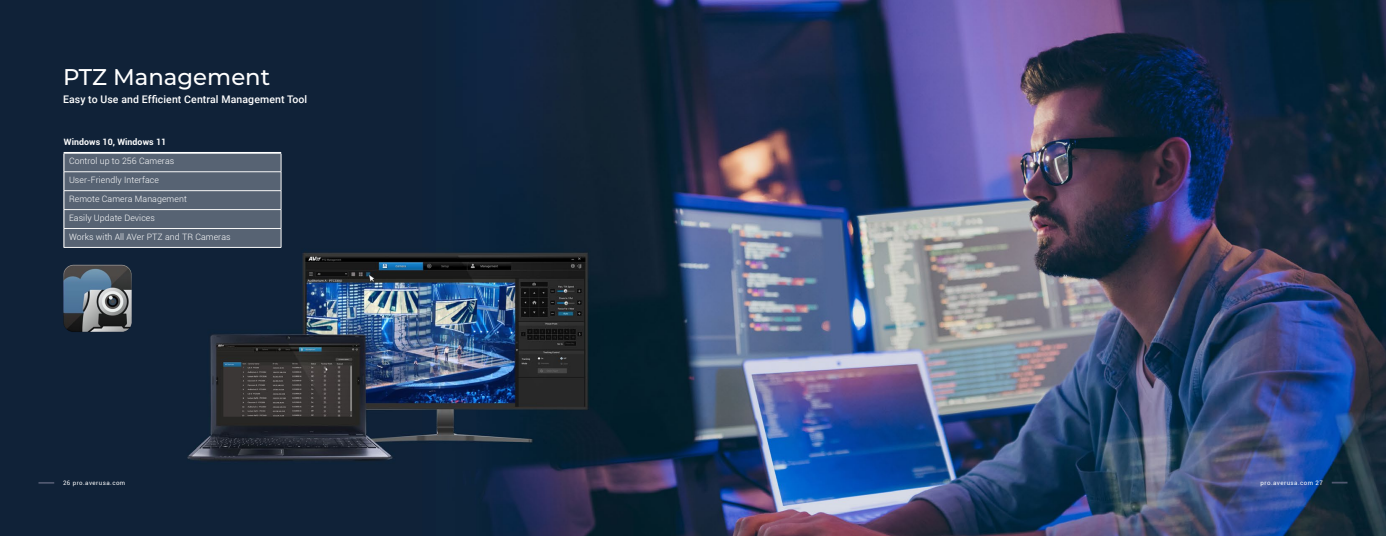
<style>
.page{position:relative;width:1386px;height:536px;background:#fff}
.page>*{position:absolute;margin:0;border:0;box-sizing:border-box;transform-origin:0 0}
.t1{font:500 22.75px "Montserrat";color:#fff}
.t2{font:500 10.5px "Roboto";letter-spacing:.01em;color:#fff}
.t3{font:300 8.75px/18.9px "Roboto";letter-spacing:.01em;color:#fff}
.t4{font:700 8.75px "Roboto";letter-spacing:.01em;color:#fff}
.t5{font:6.12px "Roboto";letter-spacing:.075em;color:#fff}
</style>
<div class="page">
<img style="left:0;top:0;width:1386px;height:536px">
<svg style="left:39px;top:482px;width:15px;height:1px"></svg>
<svg style="left:1332px;top:481px;width:16px;height:2px"></svg>
<div style="left:64px;top:152px;width:217px;height:95px;background:#576373"></div>
<hr style="left:64px;top:190px;width:217px;height:1px;background:#f6f6f6">
<hr style="left:64px;top:209px;width:217px;height:1px;background:#f6f6f6">
<hr style="left:64px;top:228px;width:217px;height:1px;background:#f6f6f6">
<hr style="left:64px;top:247px;width:217px;height:1px;background:#f6f6f6">
<svg style="left:64px;top:154px;width:1px;height:93px"></svg>
<svg style="left:281px;top:154px;width:1px;height:93px"></svg>
<hr style="left:64px;top:171px;width:217px;height:1px;background:#f6f6f6">
<hr style="left:64px;top:152px;width:217px;height:2px;background:#fff">
<img style="left:63px;top:263px;width:69px;height:70px">
<h1 class="t1" style="left:63px;top:61px;width:209px">PTZ Management</h1>
<p class="t2" style="left:63px;top:92px;width:246px">Easy to Use and Efficient Central Management Tool</p>
<p class="t4" style="left:64px;top:135px;width:104px">Windows 10, Windows 11</p>
<p class="t3" style="left:69px;top:151px;width:163px">Control up to 256 Cameras<br>User-Friendly Interface<br>Remote Camera Management<br>Easily Update Devices<br>Works with All AVer PTZ and TR Cameras</p>
<p class="t5" style="left:63px;top:478px;width:64px">26 pro.averusa.com</p>
<p class="t5" style="left:1261px;top:478px;width:64px">pro.averusa.com 27</p>
</div>
